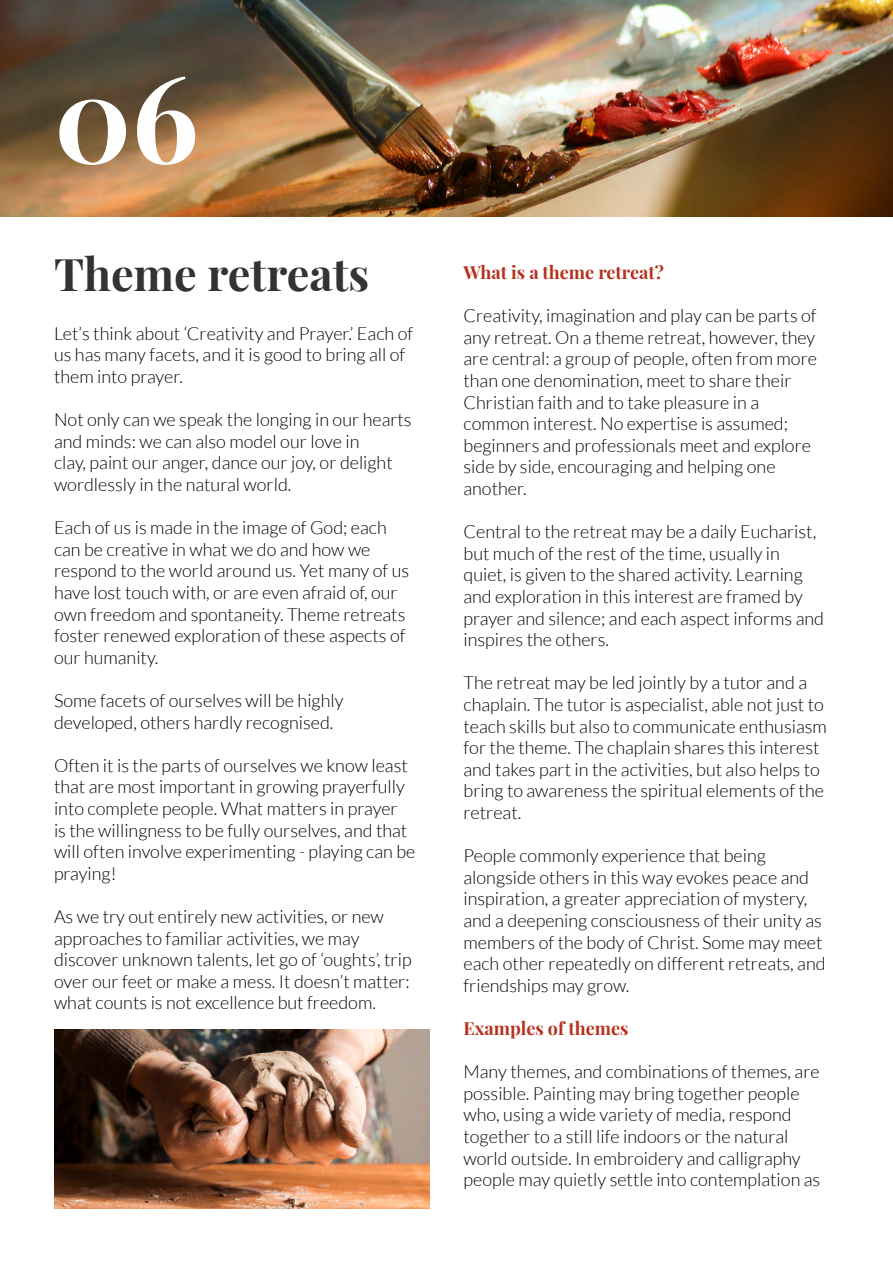
<style>
.page{position:relative;width:893px;height:1263px;background:#fff}
.page>*{position:absolute;margin:0;border:0;box-sizing:border-box;transform-origin:0 0}
.t1{font:700 120px "Playfair Display";color:#fff}
.t2{font:700 45px "Playfair Display";color:#333}
.t3{font:300 18px/21.6px "Lato";color:#000}
.t4{font:700 18px "Playfair Display";color:#b5301d}
</style>
<div class="page">
<img style="left:0;top:0;width:893px;height:217px">
<img style="left:54px;top:1029px;width:375px;height:180px">
<h1 class="t1" style="left:54px;top:24px;width:146px">06</h1>
<h2 class="t2" style="left:54px;top:239px;width:317px">Theme retreats</h2>
<p class="t3" style="left:54px;top:323px;width:361px">Let’s think about ‘Creativity and Prayer.’ Each of us has many facets, and it is good to bring all of them into prayer.</p>
<p class="t3" style="left:54px;top:409px;width:359px">Not only can we speak the longing in our hearts and minds: we can also model our love in<br>clay, paint our anger, dance our joy, or delight wordlessly in the natural world.</p>
<p class="t3" style="left:54px;top:517px;width:357px">Each of us is made in the image of God; each can be creative in what we do and how we respond to the world around us. Yet many of us have lost touch with, or are even afraid of, our own freedom and spontaneity. Theme retreats foster renewed exploration of these aspects of our humanity.</p>
<p class="t3" style="left:54px;top:690px;width:291px">Some facets of ourselves will be highly developed, others hardly recognised.</p>
<p class="t3" style="left:54px;top:755px;width:363px">Often it is the parts of ourselves we know least that are most important in growing prayerfully into complete people. What matters in prayer<br>is the willingness to be fully ourselves, and that will often involve experimenting - playing can be praying!</p>
<p class="t3" style="left:54px;top:906px;width:359px">As we try out entirely new activities, or new approaches to familiar activities, we may discover unknown talents, let go of ‘oughts’, trip over our feet or make a mess. It doesn’t matter: what counts is not excellence but freedom.</p>
<p class="t4" style="left:463px;top:258px;width:202px">What is a theme retreat?</p>
<p class="t3" style="left:463px;top:305px;width:355px">Creativity, imagination and play can be parts of any retreat. On a theme retreat, however, they are central: a group of people, often from more than one denomination, meet to share their Christian faith and to take pleasure in a common interest. No expertise is assumed; beginners and professionals meet and explore side by side, encouraging and helping one another.</p>
<p class="t3" style="left:463px;top:521px;width:362px">Central to the retreat may be a daily Eucharist, but much of the rest of the time, usually in quiet, is given to the shared activity. Learning and exploration in this interest are framed by prayer and silence; and each aspect informs and inspires the others.</p>
<p class="t3" style="left:463px;top:672px;width:365px">The retreat may be led jointly by a tutor and a chaplain. The tutor is aspecialist, able not just to teach skills but also to communicate enthusiasm for the theme. The chaplain shares this interest and takes part in the activities, but also helps to bring to awareness the spiritual elements of the retreat.</p>
<p class="t3" style="left:463px;top:845px;width:364px">People commonly experience that being alongside others in this way evokes peace and inspiration, a greater appreciation of mystery, and a deepening consciousness of their unity as members of the body of Christ. Some may meet each other repeatedly on different retreats, and friendships may grow.</p>
<p class="t4" style="left:463px;top:1014px;width:166px">Examples of themes</p>
<p class="t3" style="left:463px;top:1061px;width:358px">Many themes, and combinations of themes, are possible. Painting may bring together people who, using a wide variety of media, respond together to a still life indoors or the natural world outside. In embroidery and calligraphy people may quietly settle into contemplation as</p>
</div>
